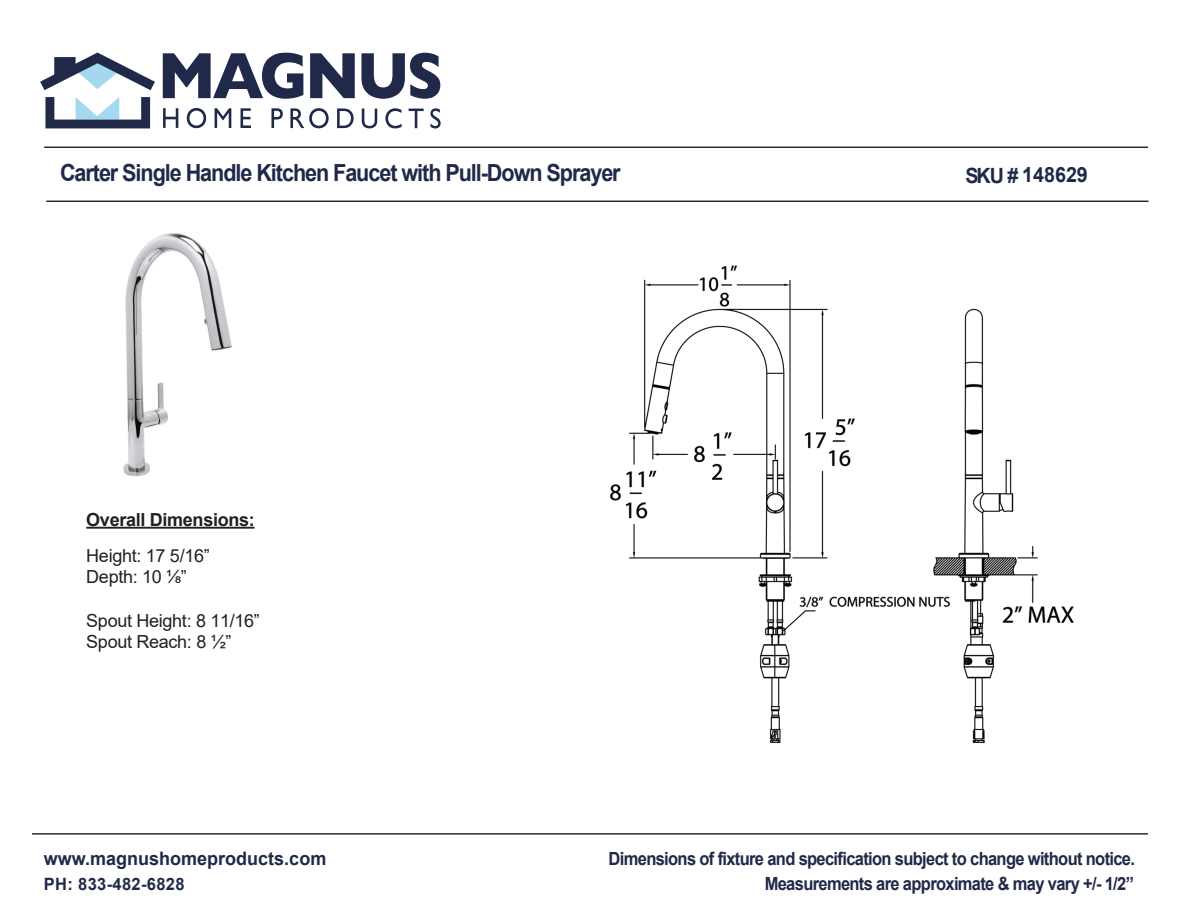
<style>
.page{position:relative;width:1188px;height:918px;background:#fff}
.page>*{position:absolute;margin:0;border:0;box-sizing:border-box;transform-origin:0 0}
.t1{font:700 23.55px "Arial";letter-spacing:-.05em;color:#212949;scale:.92 1}
.t2{font:700 21px "Arial";color:#212949;scale:.94 1}
.t3{font:700 18.6px "Arial";color:#212949}
.t4{font:700 18.15px/24.6px "Arial";letter-spacing:-.04em;color:#212949;text-align:right;scale:.91 1}
.t5{font:18px/21.6px "Arial";letter-spacing:-.015em;color:#231f20}
.t6{font:700 18px "Arial";letter-spacing:-.015em;color:#231f20}
.t7{font:700 16.95px "Arial";letter-spacing:.02em;color:#212949}
</style>
<div class="page">
<hr style="left:44px;top:147px;width:1104px;height:1px;background:#252525">
<hr style="left:46px;top:201px;width:1103px;height:1px;background:#252525">
<hr style="left:32px;top:833px;width:1116px;height:2px;background:#252525">
<svg style="left:40px;top:53px;width:115px;height:37px"></svg>
<svg style="left:45px;top:97px;width:105px;height:31px"></svg>
<svg style="left:163px;top:53px;width:140px;height:46px"></svg>
<svg style="left:310px;top:53px;width:45px;height:45px"></svg>
<svg style="left:361px;top:53px;width:79px;height:46px"></svg>
<svg style="left:163px;top:108px;width:15px;height:20px"></svg>
<svg style="left:187px;top:108px;width:19px;height:20px"></svg>
<svg style="left:215px;top:108px;width:16px;height:20px"></svg>
<svg style="left:241px;top:108px;width:10px;height:20px"></svg>
<svg style="left:271px;top:108px;width:12px;height:20px"></svg>
<svg style="left:290px;top:108px;width:39px;height:20px"></svg>
<svg style="left:337px;top:108px;width:17px;height:20px"></svg>
<svg style="left:362px;top:109px;width:15px;height:19px"></svg>
<svg style="left:385px;top:108px;width:17px;height:20px"></svg>
<svg style="left:409px;top:109px;width:15px;height:19px"></svg>
<svg style="left:430px;top:108px;width:11px;height:21px"></svg>
<hr style="left:86px;top:527px;width:169px;height:2px;background:#231f20">
<img style="left:123px;top:233px;width:109px;height:244px">
<img style="left:610px;top:265px;width:464px;height:478px">
<p class="t1" style="left:60px;top:156px;width:611px">Carter Single Handle Kitchen Faucet with Pull-Down Sprayer</p>
<p class="t6" style="left:86px;top:507px;width:170px">Overall Dimensions:</p>
<p class="t5" style="left:86px;top:545px;width:125px">Height: 17 5/16”<br>Depth: 10 ⅛”</p>
<p class="t5" style="left:86px;top:609px;width:175px">Spout Height: 8 11/16”<br>Spout Reach: 8 ½”</p>
<p class="t2" style="left:965px;top:160px;width:132px">SKU # 148629</p>
<p class="t3" style="left:44px;top:846px;width:284px">www.magnushomeproducts.com</p>
<p class="t7" style="left:44px;top:872px;width:142px">PH: 833-482-6828</p>
<p class="t4" style="left:609px;top:847px;width:580px">Dimensions of fixture and specification subject to change without notice.<br>Measurements are approximate &amp; may vary +/- 1/2”</p>
</div>
